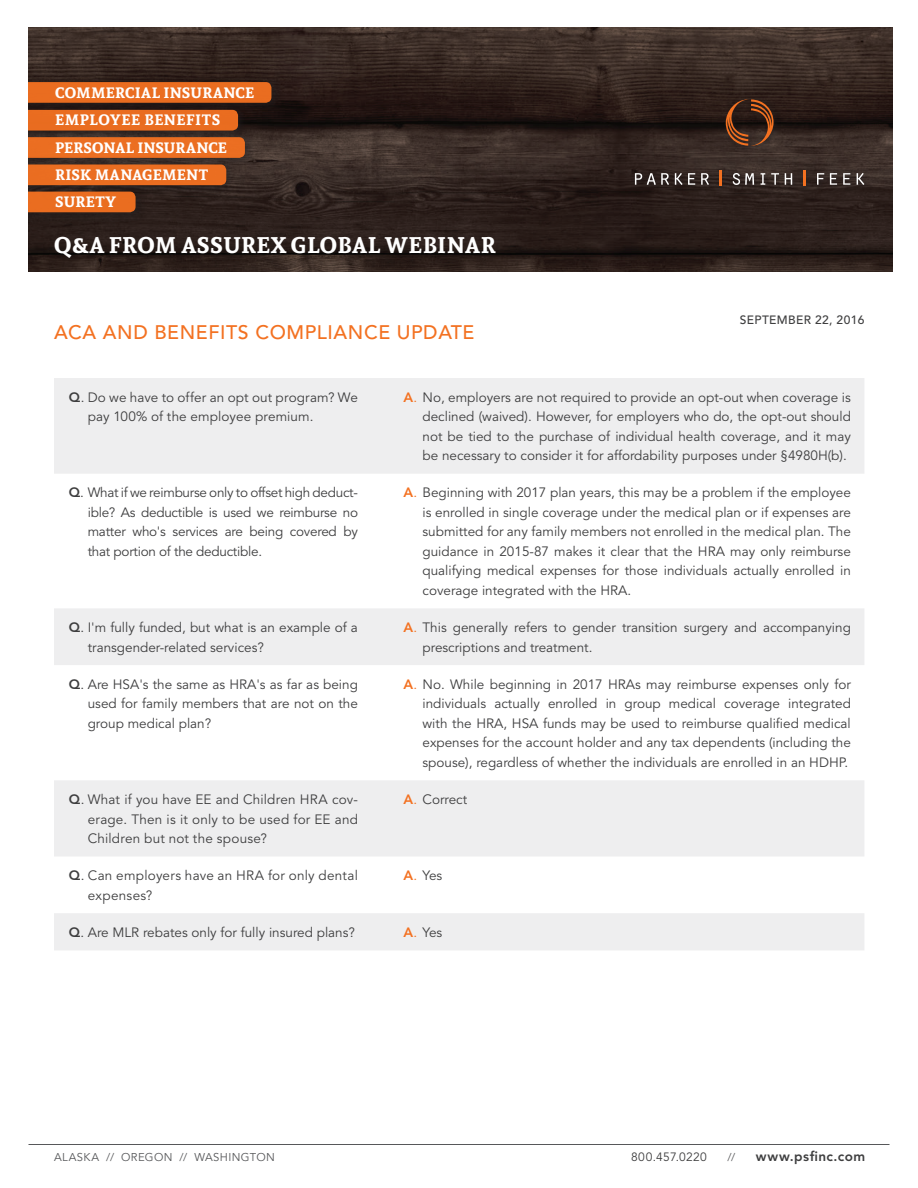
<style>
.page{position:relative;width:918px;height:1188px;background:#fff}
.page>*{position:absolute;margin:0;border:0;box-sizing:border-box;transform-origin:0 0}
.t1{font:700 22.5px "Andada";letter-spacing:.02em;color:#fff}
.subhead{font:500 19.5px "Avenir LT Std";letter-spacing:.03em;color:#f37121}
.t2{font:700 15px/27.3px "Andada";letter-spacing:.015em;color:#fff}
.t3{font:13.5px/19.5px "Avenir LT Std";color:#3e3e3f;text-align:justify}
.t4{font:13.5px/19.5px "Avenir LT Std";letter-spacing:.02em;color:#3e3e3f}
.t5{font:800 13.5px "Avenir LT Std";letter-spacing:.04em;color:#3e3e3f}
.subhead-2{font:500 12px "Avenir LT Std";letter-spacing:.03em;color:#3e3e3f}
.t6{font:12px "Avenir LT Std";letter-spacing:.03em;color:#3e3e3f}
.t7{font:11.25px "Avenir LT Std";letter-spacing:.035em;color:#57585a}
.s1{font-weight:800}
.s2{font-weight:800;color:#f37121}
.s3{color:#f37121}
</style>
<div class="page">
<img style="left:28px;top:27px;width:864px;height:244px">
<div style="left:631px;top:96px;width:238px;height:96px;background:#231f20;opacity:.75"></div>
<svg style="left:726px;top:99px;width:48px;height:47px;background:#57311c"></svg>
<svg style="left:635px;top:173px;width:34px;height:12px"></svg>
<svg style="left:675px;top:173px;width:20px;height:12px"></svg>
<svg style="left:701px;top:173px;width:8px;height:12px"></svg>
<svg style="left:733px;top:173px;width:21px;height:12px"></svg>
<svg style="left:761px;top:173px;width:4px;height:12px"></svg>
<svg style="left:771px;top:173px;width:8px;height:12px"></svg>
<svg style="left:785px;top:173px;width:7px;height:12px"></svg>
<svg style="left:817px;top:173px;width:7px;height:12px"></svg>
<svg style="left:830px;top:173px;width:7px;height:12px"></svg>
<svg style="left:843px;top:173px;width:7px;height:12px"></svg>
<svg style="left:857px;top:173px;width:7px;height:12px"></svg>
<svg style="left:719px;top:170px;width:2px;height:16px"></svg>
<svg style="left:803px;top:170px;width:2px;height:16px"></svg>
<div style="left:13px;top:77px;width:268px;height:35px;background:#231f20;opacity:.75"></div>
<svg style="left:28px;top:82px;width:243px;height:21px;background:#e66b1f"></svg>
<div style="left:13px;top:105px;width:234px;height:35px;background:#231f20;opacity:.75"></div>
<div style="left:28px;top:110px;width:210px;height:21px;background:#e96c20"></div>
<div style="left:13px;top:132px;width:241px;height:35px;background:#231f20;opacity:.75"></div>
<svg style="left:28px;top:137px;width:217px;height:21px;background:#e86d21"></svg>
<div style="left:13px;top:160px;width:223px;height:34px;background:#231f20;opacity:.75"></div>
<div style="left:28px;top:164px;width:198px;height:21px;background:#ea6d21"></div>
<div style="left:13px;top:187px;width:132px;height:34px;background:#231f20"></div>
<div style="left:28px;top:192px;width:108px;height:20px;background:#ea6d20"></div>
<div style="left:0;top:0;width:28px;height:270px;background:#fff"></div>
<hr style="left:28px;top:1144px;width:862px;height:1px;background:#57585a">
<svg style="left:54px;top:378px;width:810px;height:572px"></svg>
<p class="t2" style="left:55px;top:79px;width:201px">COMMERCIAL INSURANCE<br>EMPLOYEE BENEFITS<br>PERSONAL INSURANCE<br>RISK MANAGEMENT<br>SURETY</p>
<h1 class="t1" style="left:54px;top:230px;width:443px">Q&amp;A FROM ASSUREX GLOBAL WEBINAR</h1>
<p class="subhead" style="left:54px;top:321px;width:422px">ACA AND BENEFITS COMPLIANCE UPDATE</p>
<p class="subhead-2" style="left:740px;top:313px;width:126px">SEPTEMBER 22, 2016</p>
<p class="t3" style="left:88px;top:388px;width:272px;text-indent:-19px"><span class="s1">Q</span>Q. Do we have to offer an opt out program? We pay 100% of the employee premium.</p>
<p class="t3" style="left:423px;top:388px;width:430px;text-indent:-19px"><span class="s2">A</span><span class="s3">A.</span> No, employers are not required to provide an opt-out when coverage is declined (waived). However, for employers who do, the opt-out should not be tied to the purchase of individual health coverage, and it may be necessary to consider it for affordability purposes under §4980H(b).</p>
<p class="t3" style="left:88px;top:483px;width:272px;text-indent:-19px"><span class="s1">Q</span>Q. What if we reimburse only to offset high deduct&shy;ible? As deductible is used we reimburse no matter who's services are being covered by that portion of the deductible.</p>
<p class="t3" style="left:423px;top:483px;width:430px;text-indent:-19px"><span class="s2">A</span><span class="s3">A.</span> Beginning with 2017 plan years, this may be a problem if the employee is enrolled in single coverage under the medical plan or if expenses are submitted for any family members not enrolled in the medical plan. The guidance in 2015-87 makes it clear that the HRA may only reimburse qualifying medical expenses for those individuals actually enrolled in coverage integrated with the HRA.</p>
<p class="t3" style="left:88px;top:618px;width:272px;text-indent:-19px"><span class="s1">Q</span>Q. I'm fully funded, but what is an example of a transgender-related services?</p>
<p class="t3" style="left:423px;top:618px;width:430px;text-indent:-19px"><span class="s2">A</span><span class="s3">A.</span> This generally refers to gender transition surgery and accompanying prescriptions and treatment.</p>
<p class="t3" style="left:88px;top:675px;width:272px;text-indent:-19px"><span class="s1">Q</span>Q. Are HSA's the same as HRA's as far as being used for family members that are not on the group medical plan?</p>
<p class="t3" style="left:423px;top:675px;width:430px;text-indent:-19px"><span class="s2">A</span><span class="s3">A.</span> No. While beginning in 2017 HRAs may reimburse expenses only for individuals actually enrolled in group medical coverage integrated with the HRA, HSA funds may be used to reimburse qualified medical expenses for the account holder and any tax dependents (including the spouse), regardless of whether the individuals are enrolled in an HDHP.</p>
<p class="t3" style="left:88px;top:790px;width:272px;text-indent:-19px"><span class="s1">Q</span>Q. What if you have EE and Children HRA cov&shy;erage. Then is it only to be used for EE and Children but not the spouse?</p>
<p class="t3" style="left:404px;top:790px;width:65px"><span class="s2">A</span><span class="s3">A.</span> Correct</p>
<p class="t4" style="left:88px;top:866px;width:272px;text-indent:-19px"><span class="s1">Q</span>Q. Can employers have an HRA for only dental expenses?</p>
<p class="t3" style="left:404px;top:866px;width:40px"><span class="s2">A</span><span class="s3">A.</span> Yes</p>
<p class="t3" style="left:69px;top:923px;width:288px"><span class="s1">Q</span>Q. Are MLR rebates only for fully insured plans?</p>
<p class="t3" style="left:404px;top:923px;width:40px"><span class="s2">A</span><span class="s3">A.</span> Yes</p>
<p class="t7" style="left:54px;top:1151px;width:222px">ALASKA // OREGON // WASHINGTON</p>
<p class="t6" style="left:631px;top:1150px;width:77px">800.457.0220</p>
<p class="t7" style="left:727px;top:1151px;width:9px">//</p>
<p class="t5" style="left:756px;top:1148px;width:111px">www.psfinc.com</p>
</div>
